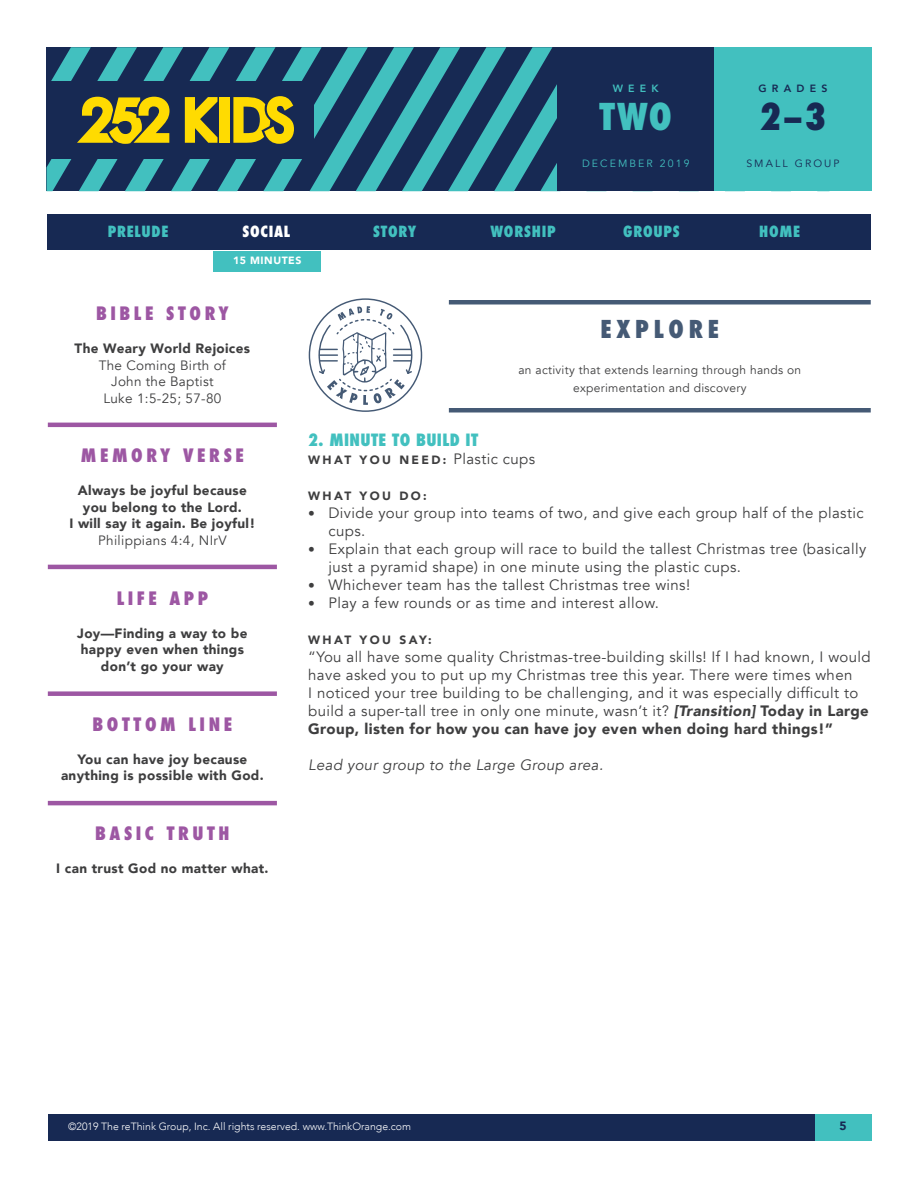
<style>
.page{position:relative;width:918px;height:1188px;background:#fff}
.page>*{position:absolute;margin:0;border:0;box-sizing:border-box;transform-origin:0 0}
.t1{font:800 condensed 36px "Futura";color:#42c0bf}
.t2{font:800 condensed 36px "Futura";color:#172953}
.Paragraph_Style_1{font:800 condensed 24px "Futura";letter-spacing:.2em;color:#455a75}
.t3{font:800 condensed 18px "Futura";letter-spacing:.2em;color:#9d57a3}
.t4{font:800 condensed 16.5px "Futura";letter-spacing:.025em;color:#42c0bf}
.t5{font:15px/18px "Avenir";letter-spacing:.025em;color:#3e3e3f}
.t6{font:italic 15px "Avenir";letter-spacing:.025em;color:#3e3e3f}
.t7{font:800 condensed 15px "Futura";letter-spacing:.05em;color:#42c0bf}
.t8{font:800 condensed 15px "Futura";letter-spacing:.05em;color:#fff}
.t9{font:900 13.5px/16.5px "Avenir";letter-spacing:.025em;color:#3e3e3f;text-align:center}
.t10{font:13.5px/16.5px "Avenir";letter-spacing:.02em;color:#3e3e3f;text-align:center}
.Paragraph_Style_1-2{font:12px/18px "Avenir";letter-spacing:.025em;color:#3e3e3f;text-align:center}
.t11{font:900 12px "Avenir";letter-spacing:.2em;color:#3e3e3f}
.t12{font:900 12px "Avenir";color:#172953}
.t13{font:300 10.5px "Avenir";color:#fff}
.t14{font:10.5px "Avenir";letter-spacing:.2em;color:#42c0bf}
.t15{font:10.5px "Avenir";letter-spacing:.2em;color:#172953}
.t16{font:900 10.5px "Avenir";letter-spacing:.05em;color:#fff}
.t17{font:800 10.5px "Avenir";letter-spacing:.5em;color:#172953}
.t18{font:800 10.5px "Avenir";color:#42c0bf}
.s1{font-weight:400;font-size:15px}
.s2{font-size:13.5px}
.s3{font-weight:900;font-style:italic}
.s4{font-weight:900}
</style>
<div class="page">
<div style="left:714px;top:47px;width:158px;height:144px;background:#42c0bf"></div>
<svg style="left:46px;top:47px;width:668px;height:144px;background:#2f5767"></svg>
<div style="left:48px;top:691px;width:229px;height:5px;background:#9d57a3"></div>
<hr style="left:48px;top:423px;width:229px;height:4px;background:#9d57a3">
<hr style="left:48px;top:565px;width:229px;height:4px;background:#9d57a3">
<hr style="left:48px;top:801px;width:229px;height:4px;background:#9d57a3">
<div style="left:48px;top:1114px;width:823px;height:28px;background:#172953"></div>
<div style="left:815px;top:1114px;width:57px;height:28px;background:#42c0bf"></div>
<div style="left:213px;top:251px;width:108px;height:20px;background:#42c0bf"></div>
<div style="left:47px;top:214px;width:824px;height:36px;background:#172953"></div>
<hr style="left:449px;top:408px;width:422px;height:4px;background:#455a75">
<hr style="left:449px;top:300px;width:422px;height:4px;background:#455a75">
<svg style="left:309px;top:298px;width:113px;height:114px"></svg>
<p class="t18" style="left:613px;top:80px;width:48px">WEEK</p>
<p class="t17" style="left:758px;top:80px;width:71px">GRADES</p>
<h1 class="t1" style="left:600px;top:92px;width:74px">TWO</h1>
<h1 class="t2" style="left:760px;top:92px;width:68px">2–3</h1>
<p class="t15" style="left:746px;top:157px;width:95px">SMALL GROUP</p>
<p class="t14" style="left:582px;top:157px;width:109px">DECEMBER 2019</p>
<p class="t7" style="left:108px;top:221px;width:62px">PRELUDE</p>
<p class="t8" style="left:243px;top:221px;width:49px">SOCIAL</p>
<p class="t7" style="left:373px;top:221px;width:45px">STORY</p>
<p class="t7" style="left:490px;top:221px;width:67px">WORSHIP</p>
<p class="t7" style="left:623px;top:221px;width:58px">GROUPS</p>
<p class="t7" style="left:759px;top:221px;width:42px">HOME</p>
<p class="t16" style="left:233px;top:252px;width:70px">15 MINUTES</p>
<p class="t3" style="left:96px;top:301px;width:134px">BIBLE STORY</p>
<p class="t9" style="left:75px;top:340px;width:177px">The Weary World Rejoices</p>
<p class="t10" style="left:99px;top:357px;width:129px">The Coming Birth of<br>John the Baptist<br>Luke 1:5-25; 57-80</p>
<p class="Paragraph_Style_1" style="left:600px;top:312px;width:120px">EXPLORE</p>
<p class="Paragraph_Style_1-2" style="left:518px;top:361px;width:284px">an activity that extends learning through hands on experimentation and discovery</p>
<p class="t3" style="left:81px;top:443px;width:165px">MEMORY VERSE</p>
<p class="t9" style="left:69px;top:482px;width:188px">Always be joyful because you belong to the Lord.<br>I will say it again. Be joyful!</p>
<p class="t10" style="left:98px;top:532px;width:130px">Philippians 4:4, NIrV</p>
<p class="t3" style="left:117px;top:586px;width:93px">LIFE APP</p>
<p class="t9" style="left:77px;top:624px;width:172px">Joy—Finding a way to be happy even when things don’t go your way</p>
<p class="t3" style="left:93px;top:712px;width:141px">BOTTOM LINE</p>
<p class="t9" style="left:61px;top:750px;width:204px">You can have joy because anything is possible with God.</p>
<p class="t3" style="left:95px;top:821px;width:136px">BASIC TRUTH</p>
<p class="t9" style="left:56px;top:860px;width:214px">I can trust God no matter what.</p>
<p class="t4" style="left:308px;top:428px;width:172px">2. MINUTE TO BUILD IT</p>
<p class="t11" style="left:308px;top:449px;width:228px">WHAT YOU NEED: <span class="s1">Plastic cups</span></p>
<p class="t11" style="left:308px;top:485px;width:120px">WHAT YOU DO:</p>
<p class="t5" style="left:328px;top:504px;width:537px;text-indent:-20px"><span class="s2">•</span> Divide your group into teams of two, and give each group half of the plastic cups.</p>
<p class="t5" style="left:328px;top:540px;width:539px;text-indent:-20px"><span class="s2">•</span> Explain that each group will race to build the tallest Christmas tree (basically just a pyramid shape) in one minute using the plastic cups.</p>
<p class="t5" style="left:308px;top:576px;width:383px"><span class="s2">•</span> Whichever team has the tallest Christmas tree wins!</p>
<p class="t5" style="left:308px;top:594px;width:352px"><span class="s2">•</span> Play a few rounds or as time and interest allow.</p>
<p class="t11" style="left:308px;top:629px;width:125px">WHAT YOU SAY:</p>
<p class="t5" style="left:308px;top:648px;width:564px">“You all have some quality Christmas-tree-building skills! If I had known, I would have asked you to put up my Christmas tree this year. There were times when<br>I noticed your tree building to be challenging, and it was especially difficult to build a super-tall tree in only one minute, wasn’t it? <span class="s3">[Transition]</span> <span class="s4">Today in Large Group, listen for how you can have joy even when doing hard things!”</span></p>
<p class="t6" style="left:308px;top:755px;width:296px">Lead your group to the Large Group area.</p>
<p class="t13" style="left:68px;top:1120px;width:344px">©2019 The reThink Group, Inc. All rights reserved. www.ThinkOrange.com</p>
<p class="t12" style="left:840px;top:1115px;width:9px">5</p>
</div>
